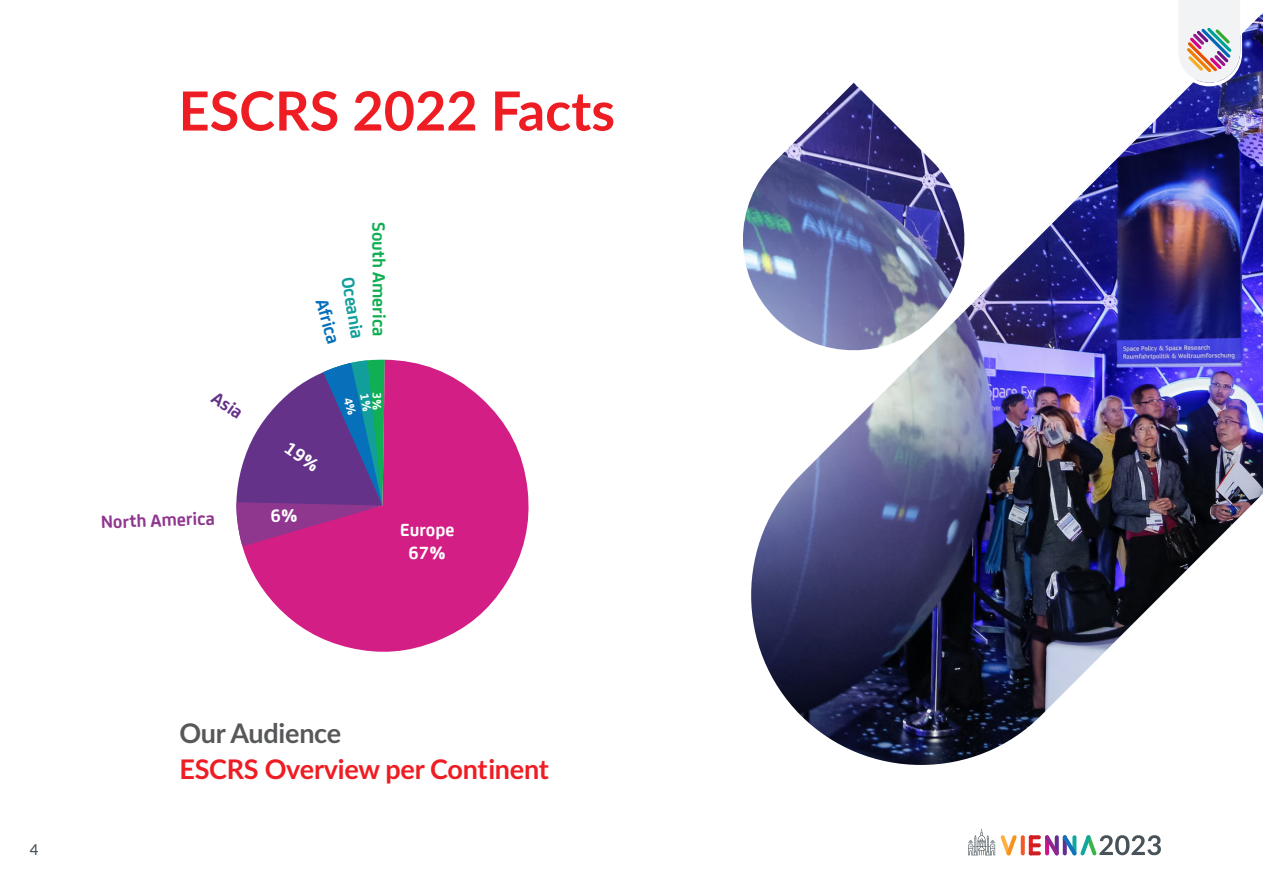
<style>
.page{position:relative;width:1263px;height:893px;background:#fff}
.page>*{position:absolute;margin:0;border:0;box-sizing:border-box;transform-origin:0 0}
.h1_white{font:700 54px "Lato";color:#ee1d23}
.Stats_Titles_bold_pi{font:700 27px "Lato";letter-spacing:-.01em;color:#ee1d23}
.Stats_Titles{font:700 27px "Lato";letter-spacing:-.01em;color:#57585a}
.t1{font:700 19.05px "FS Joey";color:#8f378f}
.t2{font:700 19.05px "FS Joey";color:#11af53}
.t3{font:700 19.05px/22.8px "FS Joey";color:#fff;text-align:center}
.t4{font:700 19.05px "FS Joey";color:#129e9a}
.t5{font:700 19.05px "FS Joey";color:#0671ba}
.t6{font:700 19.05px "FS Joey";color:#65328a}
.t7{font:500 15px "Lato";color:#475359}
.t8{font:700 12.75px "FS Joey";color:#fff}
</style>
<div class="page">
<svg style="left:1021px;top:835px;width:4px;height:20px"></svg>
<svg style="left:1045px;top:835px;width:116px;height:21px"></svg>
<svg style="left:1029px;top:835px;width:4px;height:20px"></svg>
<svg style="left:1029px;top:835px;width:12px;height:4px"></svg>
<svg style="left:1029px;top:843px;width:12px;height:4px"></svg>
<svg style="left:1029px;top:851px;width:12px;height:4px"></svg>
<svg style="left:968px;top:829px;width:49px;height:27px"></svg>
<svg style="left:242px;top:360px;width:287px;height:292px;fill:#d31e85"></svg>
<img style="left:751px;top:13px;width:512px;height:752px">
<img style="left:743px;top:83px;width:223px;height:269px">
<svg style="left:1176px;top:0;width:66px;height:86px"></svg>
<svg style="left:236px;top:359px;width:149px;height:187px"></svg>
<p class="h1_white" style="left:179px;top:71px;width:438px">ESCRS 2022 Facts</p>
<p class="t6" style="left:222px;top:384px;width:35px;rotate:35deg">Asia</p>
<p class="t1" style="left:100px;top:508px;width:116px;rotate:-2deg">North America</p>
<p class="t4" style="left:362px;top:274px;width:64px;rotate:81deg">Oceania</p>
<p class="t5" style="left:335px;top:295px;width:48px;rotate:74deg">Africa</p>
<p class="t2" style="left:393px;top:222px;width:116px;rotate:90deg">South America</p>
<p class="t8" style="left:386px;top:392px;width:20px;rotate:90deg">3%</p>
<p class="t3" style="left:400px;top:517px;width:56px">Europe<br>67%</p>
<p class="t7" style="left:30px;top:839px;width:10px">4</p>
<p class="Stats_Titles" style="left:179px;top:713px;width:163px">Our Audience</p>
<p class="Stats_Titles_bold_pi" style="left:179px;top:749px;width:371px">ESCRS Overview per Continent</p>
</div>
